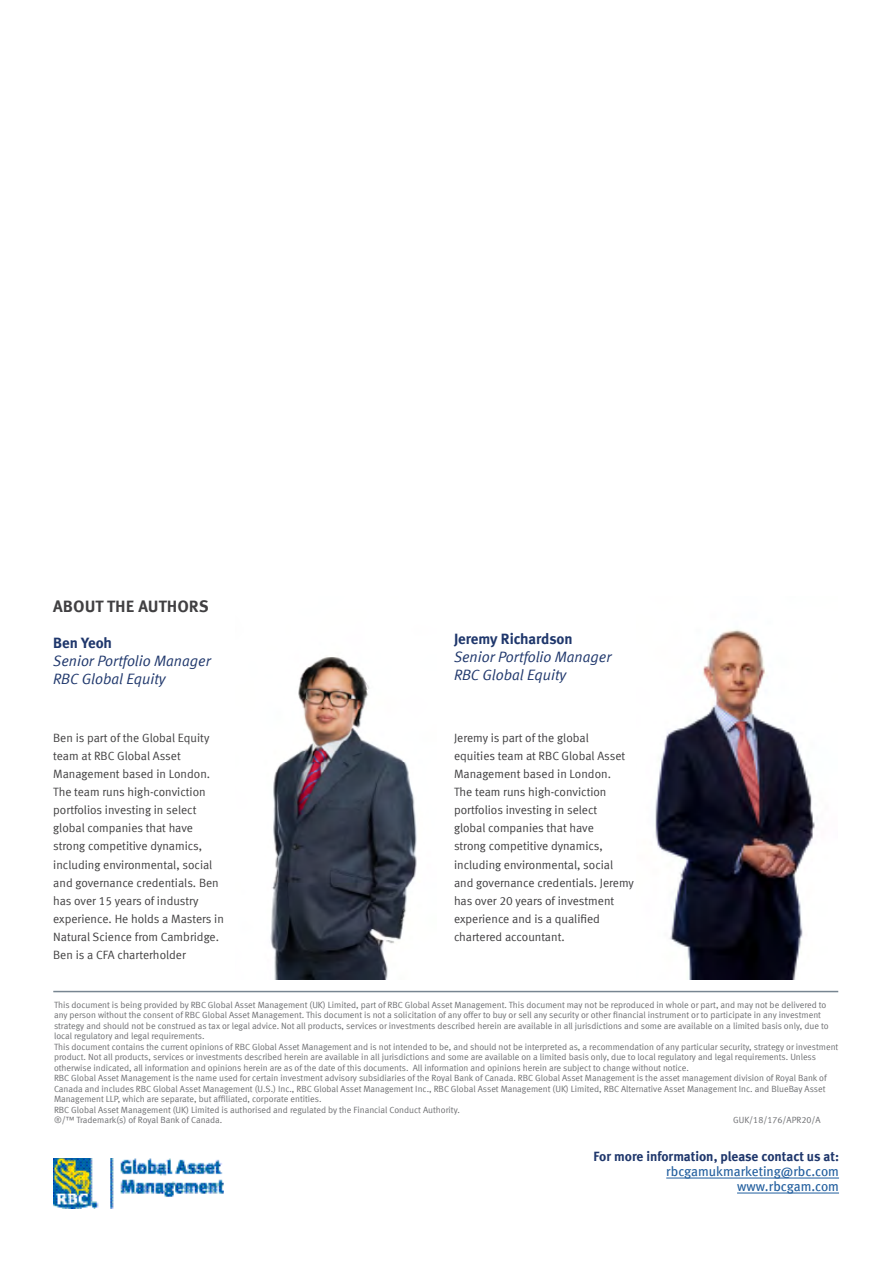
<style>
.page{position:relative;width:893px;height:1263px;background:#fff}
.page>*{position:absolute;margin:0;border:0;box-sizing:border-box;transform-origin:0 0}
.t1{font:16.5px "Meta Bold Caps";color:#414042}
.t2{font:italic 15px/18px "Meta Normal LF";color:#1f376c}
.t3{font:15px "Meta Bold LF";color:#1f376c}
.t4{font:13.5px/15px "Meta";color:#215e9e;text-align:right}
.t5{font:13.5px "Meta Bold LF";color:#1f376c}
.t6{font:12px/18px "Meta Normal LF";color:#424142}
.t7{font:12px/18px "Meta Normal LF";color:#414042}
.t8{font:9px/10.5px "Meta Normal LF";color:#6d6e71}
</style>
<div class="page">
<img style="left:53px;top:1159px;width:170px;height:50px">
<img style="left:655px;top:629px;width:160px;height:350px">
<hr style="left:53px;top:991px;width:785px;height:1px;background:#778591">
<img style="left:270px;top:657px;width:147px;height:322px">
<hr style="left:666px;top:1178px;width:173px;height:1px;background:#215e9e">
<hr style="left:737px;top:1193px;width:102px;height:1px;background:#215e9e">
<h1 class="t1" style="left:53px;top:596px;width:157px">ABOUT THE AUTHORS</h1>
<h2 class="t3" style="left:53px;top:633px;width:60px">Ben Yeoh</h2>
<h2 class="t2" style="left:53px;top:651px;width:159px">Senior Portfolio Manager<br>RBC Global Equity</h2>
<h2 class="t3" style="left:454px;top:630px;width:120px">Jeremy Richardson</h2>
<h2 class="t2" style="left:454px;top:648px;width:159px">Senior Portfolio Manager<br>RBC Global Equity</h2>
<p class="t6" style="left:53px;top:729px;width:172px">Ben is part of the Global Equity team at RBC Global Asset<br>Management based in London.<br>The team runs high-conviction portfolios investing in select global companies that have strong competitive dynamics, including environmental, social and governance credentials. Ben has over 15 years of industry experience. He holds a Masters in<br>Natural Science from Cambridge.<br>Ben is a CFA charterholder</p>
<p class="t7" style="left:454px;top:729px;width:181px">Jeremy is part of the global<br>equities team at RBC Global Asset<br>Management based in London.<br>The team runs high-conviction portfolios investing in select<br>global companies that have<br>strong competitive dynamics, including environmental, social and governance credentials. Jeremy has over 20 years of investment experience and is a qualified chartered accountant.</p>
<p class="t8" style="left:54px;top:999px;width:786px">This document is being provided by RBC Global Asset Management (UK) Limited, part of RBC Global Asset Management. This document may not be reproduced in whole or part, and may not be delivered to any person without the consent of RBC Global Asset Management. This document is not a solicitation of any offer to buy or sell any security or other financial instrument or to participate in any investment strategy and should not be construed as tax or legal advice. Not all products, services or investments described herein are available in all jurisdictions and some are available on a limited basis only, due to local regulatory and legal requirements.<br>This document contains the current opinions of RBC Global Asset Management and is not intended to be, and should not be interpreted as, a recommendation of any particular security, strategy or investment product. Not all products, services or investments described herein are available in all jurisdictions and some are available on a limited basis only, due to local regulatory and legal requirements. Unless otherwise indicated, all information and opinions herein are as of the date of this documents. All information and opinions herein are subject to change without notice.<br>RBC Global Asset Management is the name used for certain investment advisory subsidiaries of the Royal Bank of Canada. RBC Global Asset Management is the asset management division of Royal Bank of Canada and includes RBC Global Asset Management (U.S.) Inc., RBC Global Asset Management Inc., RBC Global Asset Management (UK) Limited, RBC Alternative Asset Management Inc. and BlueBay Asset Management LLP, which are separate, but affiliated, corporate entities.<br>RBC Global Asset Management (UK) Limited is authorised and regulated by the Financial Conduct Authority.<br>®/™ Trademark(s) of Royal Bank of Canada.</p>
<p class="t8" style="left:733px;top:1115px;width:89px">GUK/18/176/APR20/A</p>
<h3 class="t5" style="left:594px;top:1148px;width:247px">For more information, please contact us at:</h3>
<h3 class="t4" style="left:666px;top:1164px;width:174px">rbcgamukmarketing@rbc.com www.rbcgam.com</h3>
</div>
